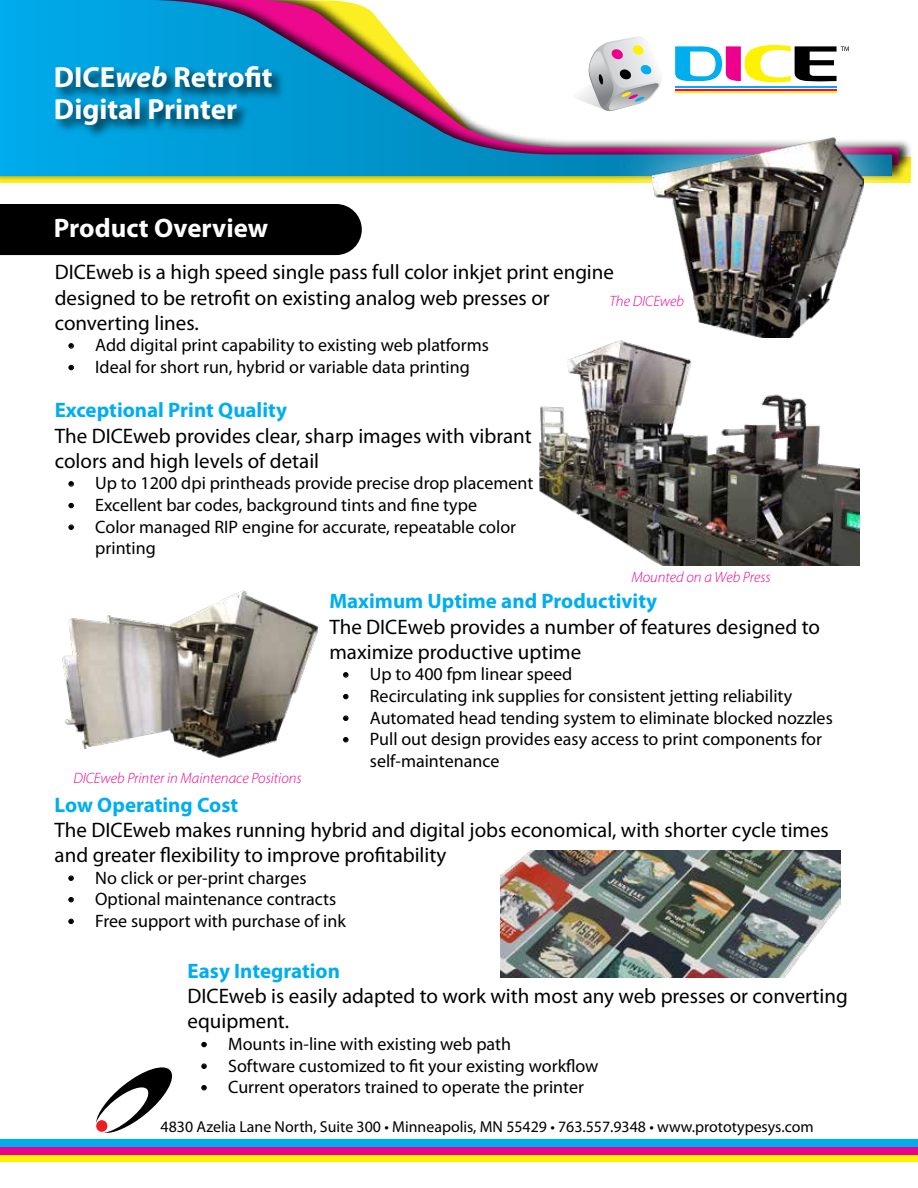
<style>
.page{position:relative;width:918px;height:1188px;background:#fff}
.page>*{position:absolute;margin:0;border:0;box-sizing:border-box;transform-origin:0 0}
.t1{font:700 29.25px/32px "Myriad Pro";color:#fff}
.t2{font:700 26.85px "Myriad Pro";color:#fff}
.t3{font:21px/25.2px "Myriad Pro";color:#000}
.t4{font:700 21px "Myriad Pro";color:#00aeef}
.t5{font:18px/21.6px "Myriad Pro";color:#000}
.t6{font:15.9px "Myriad Pro";color:#000}
.t7{font:italic 300 15px "Myriad Pro";color:#ec008c}
.s1{font-style:italic}
.s2{font-size:21px}
</style>
<div class="page">
<div style="left:0;top:204px;width:362px;height:51px;background:#000"></div>
<div style="left:0;top:0;width:906px;height:182px;background:#000;opacity:.75"></div>
<svg style="left:0;top:0;width:892px;height:176px"></svg>
<div style="left:605px;top:91px;width:306px;height:296px;background:#fff"></div>
<img style="left:652px;top:137px;width:211px;height:200px">
<div style="left:55px;top:64px;width:231px;height:75px;background:#000;opacity:.75"></div>
<div style="left:0;top:1154px;width:918px;height:7px;background:#fff200"></div>
<div style="left:0;top:1147px;width:918px;height:8px;background:#ec008c"></div>
<div style="left:0;top:1140px;width:918px;height:7px;background:#00aeef"></div>
<img style="left:62px;top:590px;width:257px;height:168px">
<img style="left:500px;top:850px;width:341px;height:128px">
<img style="left:539px;top:340px;width:321px;height:226px">
<svg style="left:96px;top:1067px;width:77px;height:66px"></svg>
<div style="left:96px;top:1120px;width:11px;height:12px;background:#ed1d24;border-radius:50%"></div>
<h1 class="t1" style="left:54px;top:60px;width:220px">DICE<span class="s1">web</span> Retrofit<br>Digital Printer</h1>
<h2 class="t2" style="left:54px;top:210px;width:216px">Product Overview</h2>
<p class="t3" style="left:55px;top:260px;width:561px">DICEweb is a high speed single pass full color inkjet print engine designed to be retrofit on existing analog web presses or converting lines.</p>
<p class="t5" style="left:68px;top:334px;width:422px"><span class="s2">•</span> Add digital print capability to existing web platforms</p>
<p class="t5" style="left:68px;top:356px;width:403px"><span class="s2">•</span> Ideal for short run, hybrid or variable data printing</p>
<p class="t7" style="left:609px;top:292px;width:76px">The DICEweb</p>
<p class="t4" style="left:55px;top:397px;width:234px">Exceptional Print Quality</p>
<p class="t3" style="left:55px;top:423px;width:478px">The DICEweb provides clear, sharp images with vibrant colors and high levels of detail</p>
<p class="t5" style="left:68px;top:472px;width:467px"><span class="s2">•</span> Up to 1200 dpi printheads provide precise drop placement</p>
<p class="t5" style="left:68px;top:494px;width:410px"><span class="s2">•</span> Excellent bar codes, background tints and fine type</p>
<p class="t5" style="left:95px;top:516px;width:422px;text-indent:-27px"><span class="s2">•</span> Color managed RIP engine for accurate, repeatable color printing</p>
<p class="t7" style="left:631px;top:568px;width:141px">Mounted on a Web Press</p>
<p class="t7" style="left:73px;top:769px;width:230px">DICEweb Printer in Maintenace Positions</p>
<p class="t4" style="left:329px;top:588px;width:329px">Maximum Uptime and Productivity</p>
<p class="t3" style="left:329px;top:614px;width:492px">The DICEweb provides a number of features designed to maximize productive uptime</p>
<p class="t5" style="left:343px;top:663px;width:231px"><span class="s2">•</span> Up to 400 fpm linear speed</p>
<p class="t5" style="left:343px;top:685px;width:451px"><span class="s2">•</span> Recirculating ink supplies for consistent jetting reliability</p>
<p class="t5" style="left:343px;top:707px;width:491px"><span class="s2">•</span> Automated head tending system to eliminate blocked nozzles</p>
<p class="t5" style="left:370px;top:728px;width:454px;text-indent:-27px"><span class="s2">•</span> Pull out design provides easy access to print components for self-maintenance</p>
<p class="t4" style="left:55px;top:791px;width:185px">Low Operating Cost</p>
<p class="t3" style="left:55px;top:817px;width:776px">The DICEweb makes running hybrid and digital jobs economical, with shorter cycle times and greater flexibility to improve profitability</p>
<p class="t5" style="left:68px;top:867px;width:240px"><span class="s2">•</span> No click or per-print charges</p>
<p class="t5" style="left:68px;top:888px;width:270px"><span class="s2">•</span> Optional maintenance contracts</p>
<p class="t5" style="left:68px;top:910px;width:279px"><span class="s2">•</span> Free support with purchase of ink</p>
<p class="t4" style="left:188px;top:957px;width:154px">Easy Integration</p>
<p class="t3" style="left:188px;top:983px;width:662px">DICEweb is easily adapted to work with most any web presses or converting equipment.</p>
<p class="t5" style="left:201px;top:1033px;width:312px"><span class="s2">•</span> Mounts in-line with existing web path</p>
<p class="t5" style="left:201px;top:1055px;width:399px"><span class="s2">•</span> Software customized to fit your existing workflow</p>
<p class="t5" style="left:201px;top:1076px;width:384px"><span class="s2">•</span> Current operators trained to operate the printer</p>
<p class="t6" style="left:161px;top:1117px;width:655px">4830 Azelia Lane North, Suite 300 • Minneapolis, MN 55429 • 763.557.9348 • www.prototypesys.com</p>
</div>
